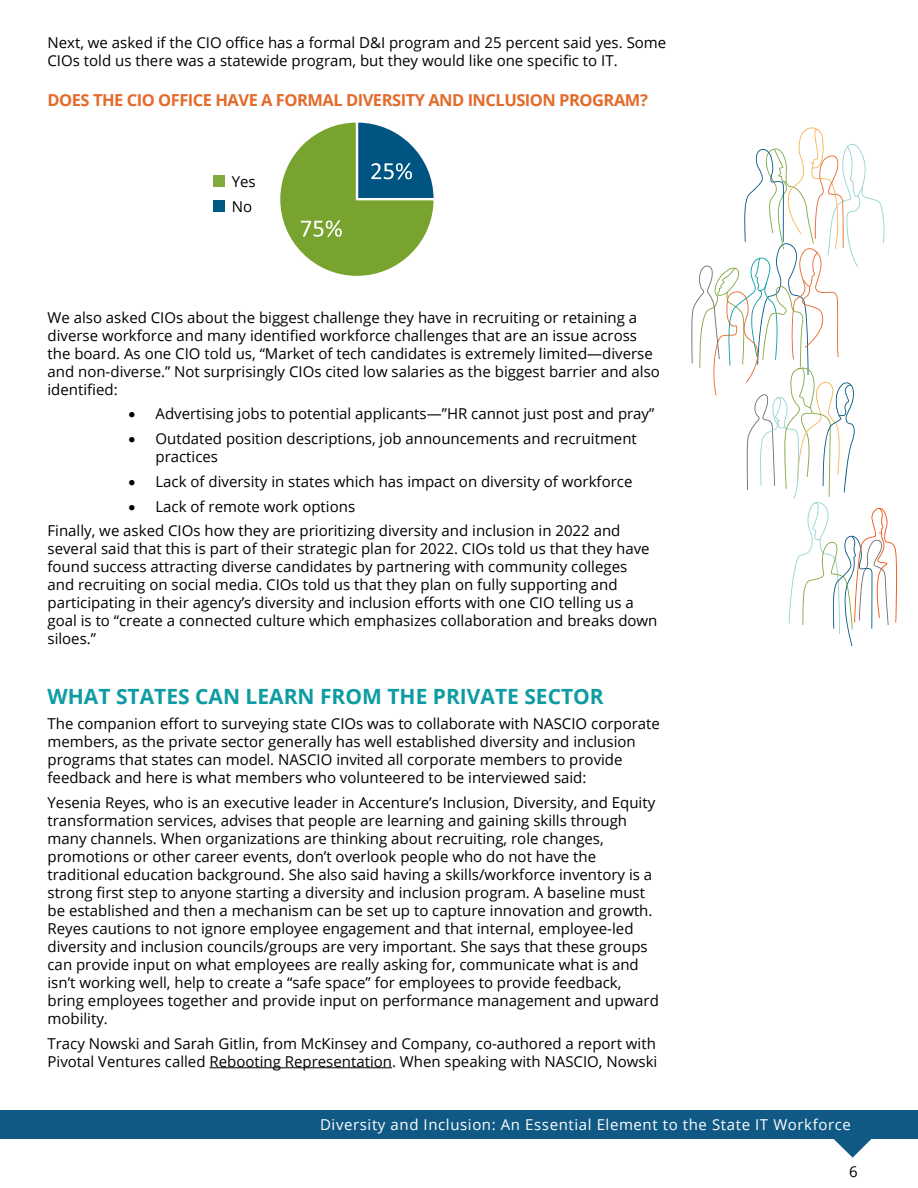
<style>
.page{position:relative;width:918px;height:1188px;background:#fff}
.page>*{position:absolute;margin:0;border:0;box-sizing:border-box;transform-origin:0 0}
.t1{font:700 21px "Open Sans";color:#0c9ca2}
.t2{font:700 16.5px "Open Sans";letter-spacing:-.03em;color:#e36b2b}
.t3{font:15px/18px "Open Sans";color:#000}
.t4{font:15px "Open Sans";letter-spacing:.04em;color:#fff}
</style>
<div class="page">
<svg style="left:691px;top:127px;width:207px;height:519px"></svg>
<div style="left:214px;top:175px;width:11px;height:12px;background:#82a840"></div>
<div style="left:214px;top:200px;width:11px;height:11px;background:#005983"></div>
<svg style="left:280px;top:122px;width:154px;height:154px"></svg>
<hr style="left:209px;top:1067px;width:183px;height:1px;background:#000">
<svg style="left:815px;top:1138px;width:76px;height:20px"></svg>
<div style="left:0;top:1110px;width:918px;height:28px;background:#105984"></div>
<p class="t3" style="left:48px;top:33px;width:620px">Next, we asked if the CIO office has a formal D&amp;I program and 25 percent said yes. Some<br>CIOs told us there was a statewide program, but they would like one specific to IT.</p>
<h3 class="t2" style="left:48px;top:89px;width:602px">DOES THE CIO OFFICE HAVE A FORMAL DIVERSITY AND INCLUSION PROGRAM?</h3>
<p class="t3" style="left:232px;top:169px;width:25px;line-height:24.8px">Yes<br>No</p>
<p class="t3" style="left:48px;top:308px;width:614px">We also asked CIOs about the biggest challenge they have in recruiting or retaining a diverse workforce and many identified workforce challenges that are an issue across the board. As one CIO told us, “Market of tech candidates is extremely limited—diverse and non-diverse.” Not surprisingly CIOs cited low salaries as the biggest barrier and also identified:</p>
<p class="t3" style="left:129px;top:404px;width:527px">• Advertising jobs to potential applicants—”HR cannot just post and pray”</p>
<p class="t3" style="left:156px;top:429px;width:483px;text-indent:-27px">• Outdated position descriptions, job announcements and recruitment practices</p>
<p class="t3" style="left:129px;top:472px;width:505px">• Lack of diversity in states which has impact on diversity of workforce</p>
<p class="t3" style="left:129px;top:497px;width:228px">• Lack of remote work options</p>
<p class="t3" style="left:48px;top:521px;width:611px">Finally, we asked CIOs how they are prioritizing diversity and inclusion in 2022 and several said that this is part of their strategic plan for 2022. CIOs told us that they have found success attracting diverse candidates by partnering with community colleges and recruiting on social media. CIOs told us that they plan on fully supporting and participating in their agency’s diversity and inclusion efforts with one CIO telling us a goal is to “create a connected culture which emphasizes collaboration and breaks down siloes.”</p>
<h2 class="t1" style="left:48px;top:682px;width:558px">WHAT STATES CAN LEARN FROM THE PRIVATE SECTOR</h2>
<p class="t3" style="left:48px;top:714px;width:614px">The companion effort to surveying state CIOs was to collaborate with NASCIO corporate members, as the private sector generally has well established diversity and inclusion programs that states can model. NASCIO invited all corporate members to provide feedback and here is what members who volunteered to be interviewed said:</p>
<p class="t3" style="left:48px;top:793px;width:613px">Yesenia Reyes, who is an executive leader in Accenture’s Inclusion, Diversity, and Equity transformation services, advises that people are learning and gaining skills through many channels. When organizations are thinking about recruiting, role changes, promotions or other career events, don’t overlook people who do not have the traditional education background. She also said having a skills/workforce inventory is a strong first step to anyone starting a diversity and inclusion program. A baseline must be established and then a mechanism can be set up to capture innovation and growth.<br>Reyes cautions to not ignore employee engagement and that internal, employee-led diversity and inclusion councils/groups are very important. She says that these groups can provide input on what employees are really asking for, communicate what is and isn’t working well, help to create a “safe space” for employees to provide feedback, bring employees together and provide input on performance management and upward mobility.</p>
<p class="t3" style="left:48px;top:1034px;width:611px">Tracy Nowski and Sarah Gitlin, from McKinsey and Company, co-authored a report with<br>Pivotal Ventures called Rebooting Representation. When speaking with NASCIO, Nowski</p>
<p class="t4" style="left:320px;top:1114px;width:532px">Diversity and Inclusion: An Essential Element to the State IT Workforce</p>
<p class="t3" style="left:849px;top:1162px;width:10px">6</p>
</div>
